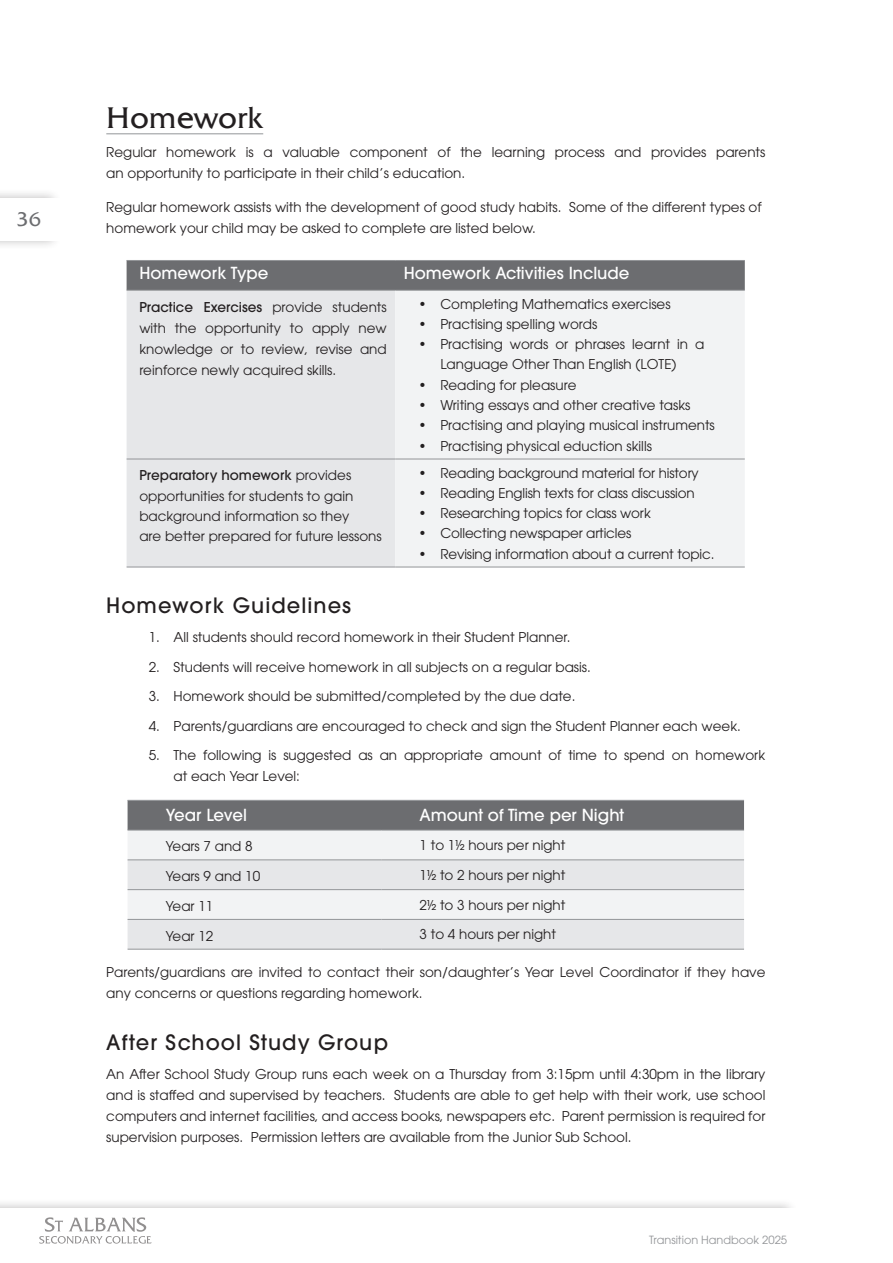
<style>
.page{position:relative;width:893px;height:1263px;background:#fff}
.page>*{position:absolute;margin:0;border:0;box-sizing:border-box;transform-origin:0 0}
.Main_Heading{font:30px "Friz Quadrata Com";color:#231f20}
.Heading_2{font:500 21px "ITC Avant Garde Pro";letter-spacing:.05em;color:#231f20}
.t1{font:19.5px "Friz Quadrata Com";color:#6c6d70}
.Body_Text{font:500 16.5px "ITC Avant Garde Pro";color:#fff}
.Body_Text-2{font:13.5px/21px "ITC Avant Garde Pro";color:#231f20}
.Indented_Body_Text{font:13.5px/21px "ITC Avant Garde Pro";color:#231f20}
.Indented_dot_Points{font:13.5px "ITC Avant Garde Pro";color:#231f20}
.t2{font:11.25px "ITC Avant Garde Pro";color:#939598}
.s1{font-weight:500}
</style>
<div class="page">
<div style="left:0;top:188px;width:62px;height:63px;background:#231f20;opacity:.3"></div>
<div style="left:0;top:198px;width:66px;height:43px;background:#fff"></div>
<div style="left:0;top:1198px;width:798px;height:62px;background:#231f20;opacity:.3"></div>
<div style="left:0;top:1208px;width:883px;height:55px;background:#fff"></div>
<svg style="left:39px;top:1217px;width:113px;height:26px"></svg>
<hr style="left:106px;top:133px;width:157px;height:1px;background:#939598">
<div style="left:127px;top:261px;width:618px;height:29px;background:#6c6d70"></div>
<div style="left:127px;top:291px;width:268px;height:276px;background:#e6e7e9"></div>
<div style="left:395px;top:291px;width:350px;height:276px;background:#f2f3f4"></div>
<hr style="left:127px;top:260px;width:268px;height:1px;background:#939598">
<hr style="left:395px;top:260px;width:350px;height:1px;background:#939598">
<hr style="left:127px;top:290px;width:268px;height:1px;background:#939598">
<hr style="left:395px;top:290px;width:350px;height:1px;background:#939598">
<hr style="left:127px;top:459px;width:268px;height:1px;background:#939598">
<hr style="left:395px;top:459px;width:350px;height:1px;background:#939598">
<hr style="left:127px;top:567px;width:268px;height:1px;background:#939598">
<hr style="left:395px;top:567px;width:350px;height:1px;background:#939598">
<div style="left:128px;top:801px;width:616px;height:29px;background:#6c6d70"></div>
<div style="left:128px;top:831px;width:616px;height:28px;background:#f2f3f4"></div>
<svg style="left:128px;top:860px;width:616px;height:89px;fill:#e6e7e9"></svg>
<hr style="left:128px;top:800px;width:253px;height:1px;background:#939598">
<hr style="left:381px;top:800px;width:363px;height:1px;background:#939598">
<hr style="left:128px;top:830px;width:253px;height:1px;background:#939598">
<hr style="left:381px;top:830px;width:363px;height:1px;background:#939598">
<hr style="left:128px;top:859px;width:253px;height:1px;background:#939598">
<hr style="left:381px;top:859px;width:363px;height:1px;background:#939598">
<hr style="left:128px;top:889px;width:253px;height:1px;background:#939598">
<hr style="left:128px;top:919px;width:253px;height:1px;background:#939598">
<hr style="left:128px;top:949px;width:253px;height:1px;background:#939598">
<hr style="left:381px;top:889px;width:363px;height:1px;background:#939598">
<hr style="left:381px;top:919px;width:363px;height:1px;background:#939598">
<hr style="left:381px;top:949px;width:363px;height:1px;background:#939598">
<h3 class="t1" style="left:16px;top:207px;width:26px">36</h3>
<p class="Main_Heading" style="left:106px;top:99px;width:158px">Homework</p>
<p class="Body_Text-2" style="left:106px;top:142px;width:661px">Regular homework is a valuable component of the learning process and provides parents an opportunity to participate in their child’s education.</p>
<p class="Body_Text-2" style="left:106px;top:196px;width:657px">Regular homework assists with the development of good study habits. Some of the different types of homework your child may be asked to complete are listed below.</p>
<p class="Body_Text" style="left:139px;top:263px;width:131px">Homework Type</p>
<p class="Body_Text" style="left:404px;top:263px;width:227px">Homework Activities Include</p>
<p class="Body_Text-2" style="left:139px;top:296px;width:249px;text-align:justify"><span class="s1">Practice Exercises</span> provide students with the opportunity to apply new knowledge or to review, revise and reinforce newly acquired skills.</p>
<p class="Body_Text-2" style="left:419px;top:293px;width:253px">• Completing Mathematics exercises</p>
<p class="Body_Text-2" style="left:419px;top:313px;width:180px">• Practising spelling words</p>
<p class="Body_Text-2" style="left:419px;top:334px;width:287px;line-height:20.2px;text-align:center">• Practising words or phrases learnt in a<br>Language Other Than English (LOTE)</p>
<p class="Body_Text-2" style="left:419px;top:374px;width:159px">• Reading for pleasure</p>
<p class="Body_Text-2" style="left:419px;top:394px;width:273px">• Writing essays and other creative tasks</p>
<p class="Body_Text-2" style="left:419px;top:415px;width:298px">• Practising and playing musical instruments</p>
<p class="Body_Text-2" style="left:419px;top:435px;width:235px">• Practising physical eduction skills</p>
<p class="Body_Text-2" style="left:139px;top:465px;width:216px;line-height:20.2px"><span class="s1">Preparatory homework</span> provides opportunities for students to gain</p>
<p class="Body_Text-2" style="left:139px;top:505px;width:244px;line-height:20.2px">background information so they<br>are better prepared for future lessons</p>
<p class="Body_Text-2" style="left:419px;top:462px;width:282px">• Reading background material for history</p>
<p class="Body_Text-2" style="left:419px;top:482px;width:278px">• Reading English texts for class discussion</p>
<p class="Body_Text-2" style="left:419px;top:502px;width:234px">• Researching topics for class work</p>
<p class="Body_Text-2" style="left:419px;top:523px;width:214px">• Collecting newspaper articles</p>
<p class="Body_Text-2" style="left:419px;top:543px;width:297px">• Revising information about a current topic.</p>
<p class="Heading_2" style="left:106px;top:592px;width:246px">Homework Guidelines</p>
<p class="Indented_Body_Text" style="left:149px;top:626px;width:423px">1. All students should record homework in their Student Planner.</p>
<p class="Indented_Body_Text" style="left:149px;top:656px;width:443px">2. Students will receive homework in all subjects on a regular basis.</p>
<p class="Indented_Body_Text" style="left:149px;top:685px;width:428px">3. Homework should be submitted/completed by the due date.</p>
<p class="Indented_Body_Text" style="left:149px;top:715px;width:593px">4. Parents/guardians are encouraged to check and sign the Student Planner each week.</p>
<p class="Indented_Body_Text" style="left:174px;top:744px;width:593px;text-indent:-25px">5. The following is suggested as an appropriate amount of time to spend on homework at each Year Level:</p>
<p class="Body_Text" style="left:166px;top:805px;width:83px">Year Level</p>
<p class="Body_Text" style="left:420px;top:805px;width:206px">Amount of Time per Night</p>
<p class="Body_Text-2" style="left:166px;top:836px;width:88px">Years 7 and 8</p>
<p class="Indented_dot_Points" style="left:420px;top:837px;width:147px">1 to 1½ hours per night</p>
<p class="Body_Text-2" style="left:166px;top:865px;width:96px">Years 9 and 10</p>
<p class="Indented_dot_Points" style="left:420px;top:866px;width:147px">1½ to 2 hours per night</p>
<p class="Body_Text-2" style="left:166px;top:895px;width:49px">Year 11</p>
<p class="Indented_dot_Points" style="left:420px;top:896px;width:147px">2½ to 3 hours per night</p>
<p class="Body_Text-2" style="left:166px;top:925px;width:49px">Year 12</p>
<p class="Indented_dot_Points" style="left:420px;top:926px;width:138px">3 to 4 hours per night</p>
<p class="Body_Text-2" style="left:106px;top:962px;width:661px">Parents/guardians are invited to contact their son/daughter’s Year Level Coordinator if they have any concerns or questions regarding homework.</p>
<p class="Heading_2" style="left:106px;top:1028px;width:283px">After School Study Group</p>
<p class="Body_Text-2" style="left:106px;top:1063px;width:661px;text-align:justify">An After School Study Group runs each week on a Thursday from 3:15pm until 4:30pm in the library and is staffed and supervised by teachers. Students are able to get help with their work, use school computers and internet facilities, and access books, newspapers etc. Parent permission is required for supervision purposes. Permission letters are available from the Junior Sub School.</p>
<p class="t2" style="left:649px;top:1232px;width:140px">Transition Handbook 2025</p>
</div>
